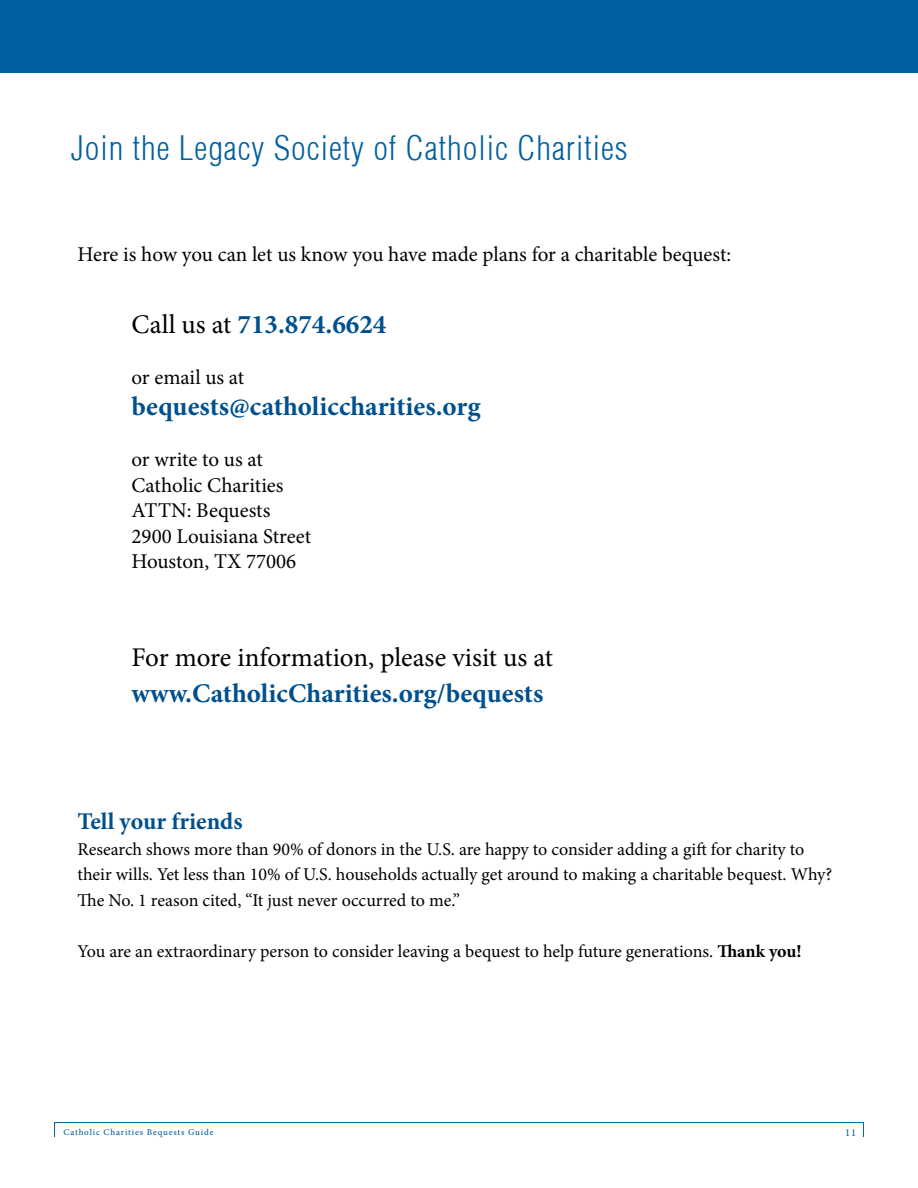
<style>
.page{position:relative;width:918px;height:1188px;background:#fff}
.page>*{position:absolute;margin:0;border:0;box-sizing:border-box;transform-origin:0 0}
.t1{font:300 condensed 33px "Helvetica";letter-spacing:.03em;color:#0060a0}
.t2{font:700 27px "Minion Pro";color:#00508f}
.t3{font:27px "Minion Pro";letter-spacing:-.005em;color:#000}
.t4{font:700 24px "Minion Pro";color:#00508f}
.t5{font:21px/25.5px "Minion Pro";letter-spacing:-.005em;color:#000}
.t6{font:18px/25.5px "Minion Pro";letter-spacing:-.005em;color:#000}
.t7{font:500 10.5px "Minion Pro";color:#0060a0}
.t8{font:500 9px "Minion Pro";letter-spacing:.09em;color:#0060a0}
.s1{font-weight:400;color:#000}
.s2{font-weight:700}
</style>
<div class="page">
<div style="left:54px;top:1122px;width:810px;height:18px;border:1px solid #0060a0"></div>
<div style="left:54px;top:1137px;width:810px;height:27px;background:#fff"></div>
<div style="left:0;top:0;width:918px;height:73px;background:#0060a0"></div>
<h1 class="t1" style="left:71px;top:127px;width:558px">Join the Legacy Society of Catholic Charities</h1>
<p class="t5" style="left:78px;top:242px;width:655px">Here is how you can let us know you have made plans for a charitable bequest:</p>
<h2 class="t2" style="left:132px;top:305px;width:256px"><span class="s1">Call us at</span> 713.874.6624</h2>
<p class="t5" style="left:132px;top:365px;width:114px">or email us at</p>
<h2 class="t2" style="left:132px;top:388px;width:351px">bequests@catholiccharities.org</h2>
<p class="t5" style="left:132px;top:447px;width:181px">or write to us at<br>Catholic Charities<br>ATTN: Bequests<br>2900 Louisiana Street<br>Houston, TX 77006</p>
<h2 class="t3" style="left:132px;top:639px;width:423px">For more information, please visit us at</h2>
<h2 class="t2" style="left:132px;top:674px;width:413px">www.CatholicCharities.org/bequests</h2>
<h3 class="t4" style="left:78px;top:805px;width:167px">Tell your friends</h3>
<p class="t6" style="left:78px;top:837px;width:756px">Research shows more than 90% of donors in the U.S. are happy to consider adding a gift for charity to their wills. Yet less than 10% of U.S. households actually get around to making a charitable bequest. Why?<br>The No. 1 reason cited, “It just never occurred to me.”</p>
<p class="t6" style="left:78px;top:939px;width:726px">You are an extraordinary person to consider leaving a bequest to help future generations. <span class="s2">Thank you!</span></p>
<p class="t8" style="left:63px;top:1126px;width:152px">Catholic Charities Bequests Guide</p>
<p class="t7" style="left:845px;top:1125px;width:13px">11</p>
</div>
